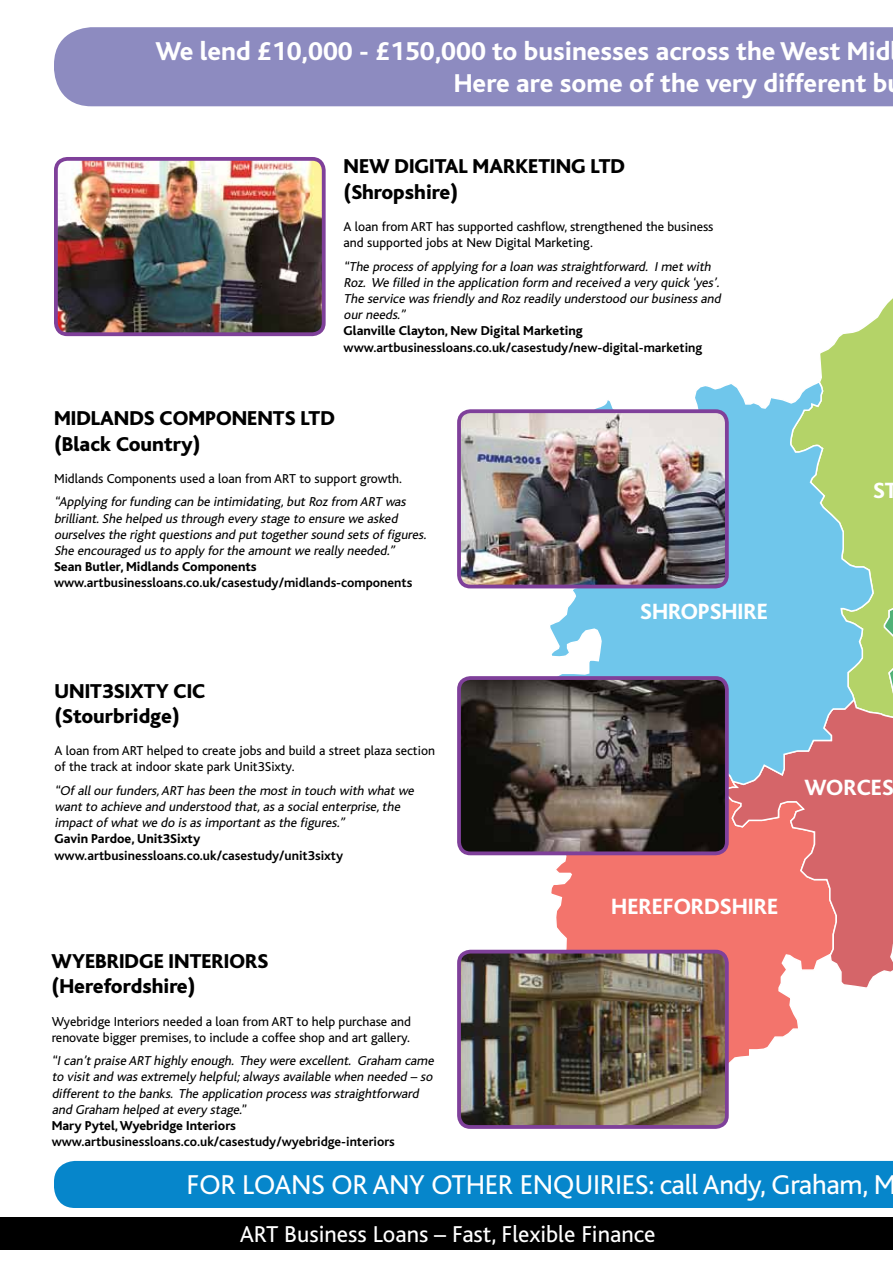
<style>
.page{position:relative;width:893px;height:1263px;background:#fff}
.page>*{position:absolute;margin:0;border:0;box-sizing:border-box;transform-origin:0 0}
.t1{font:28.5px "Bliss";letter-spacing:-.01em;color:#fff}
.t2{font:800 27px/32.4px "Bliss";color:#fff;text-align:right}
.t3{font:24px "Bliss";color:#fff}
.t4{font:800 23.1px "Bliss";color:#fff}
.t5{font:800 21px/25.2px "Bliss";color:#000}
.t6{font:italic 13.5px/16.2px "Bliss";color:#000}
.t7{font:13.5px/16.2px "Bliss";color:#000}
.t8{font:700 13.5px "Bliss";color:#000}
.t9{font:800 13.5px "Bliss";color:#000}
.s1{font-style:normal}
.s2{font-weight:800;font-style:normal}
</style>
<div class="page">
<div style="left:54px;top:1161px;width:839px;height:47px;background:#0686cb"></div>
<svg style="left:820px;top:298px;width:73px;height:399px"></svg>
<svg style="left:549px;top:854px;width:249px;height:209px;background:#f3847e"></svg>
<svg style="left:722px;top:697px;width:171px;height:293px;background:#e57876"></svg>
<svg style="left:516px;top:380px;width:358px;height:406px;background:#96cad2"></svg>
<svg style="left:882px;top:575px;width:11px;height:192px;background:#bab671"></svg>
<div style="left:0;top:1217px;width:893px;height:33px;background:#000"></div>
<div style="left:54px;top:27px;width:839px;height:79px;background:#8d8bc0"></div>
<img style="left:462px;top:678px;width:265px;height:175px">
<div style="left:457px;top:676px;width:272px;height:179px;border:4px solid #7f409a;border-radius:11px"></div>
<img style="left:59px;top:162px;width:262px;height:169px">
<div style="left:54px;top:157px;width:272px;height:179px;border:4px solid #7f409a;border-radius:11px"></div>
<img style="left:462px;top:411px;width:265px;height:175px">
<div style="left:457px;top:409px;width:272px;height:179px;border:4px solid #7f409a;border-radius:11px"></div>
<img style="left:462px;top:952px;width:264px;height:172px">
<div style="left:457px;top:950px;width:272px;height:179px;border:4px solid #7f409a;border-radius:11px"></div>
<h2 class="t2" style="left:155px;top:36px;width:736px">We lend £10,000 - £150,000 to businesses across the West Mid<br>Here are some of the very different b</h2>
<h3 class="t5" style="left:344px;top:154px;width:283px">NEW DIGITAL MARKETING LTD (Shropshire)</h3>
<p class="t7" style="left:344px;top:219px;width:371px">A loan from ART has supported cashflow, strengthened the business and supported jobs at New Digital Marketing.</p>
<p class="t6" style="left:344px;top:258px;width:381px">“The process ofapplying fora loan was straightforward. Imetwith Roz. We filled in the application form and received a very quick ‘yes’.<br>The service was friendly and Roz readily understood ourbusiness and ourneeds.”</p>
<p class="t9" style="left:344px;top:324px;width:241px">Glanville Clayton, New Digital Marketing</p>
<p class="t8" style="left:344px;top:340px;width:360px">www.artbusinessloans.co.uk/casestudy/new-digital-marketing</p>
<h3 class="t5" style="left:54px;top:406px;width:282px">MIDLANDS COMPONENTS LTD (Black Country)</h3>
<p class="t7" style="left:54px;top:471px;width:349px">Midlands Components used a loan from ART to support growth.</p>
<p class="t6" style="left:54px;top:494px;width:376px">“Applying forfunding can be intimidating,butRoz from ART was brilliant.She helped us through every stage to ensure we asked ourselves the rightquestions and puttogethersound sets offigures.<br>She encouraged us to apply forthe amountwe really needed.”</p>
<p class="t9" style="left:54px;top:560px;width:204px">Sean Butler, Midlands Components</p>
<p class="t8" style="left:54px;top:576px;width:360px">www.artbusinessloans.co.uk/casestudy/midlands-components</p>
<h3 class="t5" style="left:54px;top:678px;width:152px">UNIT3SIXTY CIC (Stourbridge)</h3>
<p class="t7" style="left:55px;top:743px;width:382px">A loan from ART helped to create jobs and build a street plaza section of the track at indoor skate park Unit3Sixty.</p>
<p class="t6" style="left:54px;top:782px;width:364px">“Ofallourfunders,ART has been the mostin touch with whatwe wantto achieve and understood that,as a socialenterprise,the impactofwhatwe do is as importantas the figures.”</p>
<p class="t9" style="left:54px;top:832px;width:147px">Gavin Pardoe, Unit3Sixty</p>
<p class="t8" style="left:54px;top:848px;width:290px">www.artbusinessloans.co.uk/casestudy/unit3sixty</p>
<h3 class="t5" style="left:52px;top:949px;width:218px">WYEBRIDGE INTERIORS (Herefordshire)</h3>
<p class="t7" style="left:52px;top:1013px;width:361px">Wyebridge Interiors needed a loan from ART to help purchase and renovate bigger premises, to include a coffee shop and art gallery.</p>
<p class="t6" style="left:52px;top:1053px;width:386px">“Ican’tpraise ART highly enough. They were excellent. Graham came to visitand was extremely helpful;always available when needed – so differentto the banks. The application process was straightforward and Graham helped atevery stage.<span class="s1">”<br></span><span class="s2">Mary Pytel, Wyebridge Interiors</span></p>
<p class="t8" style="left:52px;top:1135px;width:345px">www.artbusinessloans.co.uk/casestudy/wyebridge-interiors</p>
<h3 class="t4" style="left:640px;top:599px;width:129px">SHROPSHIRE</h3>
<h3 class="t4" style="left:611px;top:895px;width:168px">HEREFORDSHIRE</h3>
<h3 class="t4" style="left:873px;top:479px;width:26px">ST</h3>
<h3 class="t4" style="left:804px;top:776px;width:91px">WORCES</h3>
<h1 class="t1" style="left:187px;top:1170px;width:711px">FOR LOANS OR ANY OTHER ENQUIRIES: call Andy, Graham, M</h1>
<h3 class="t3" style="left:240px;top:1221px;width:417px">ART Business Loans – Fast, Flexible Finance</h3>
</div>
